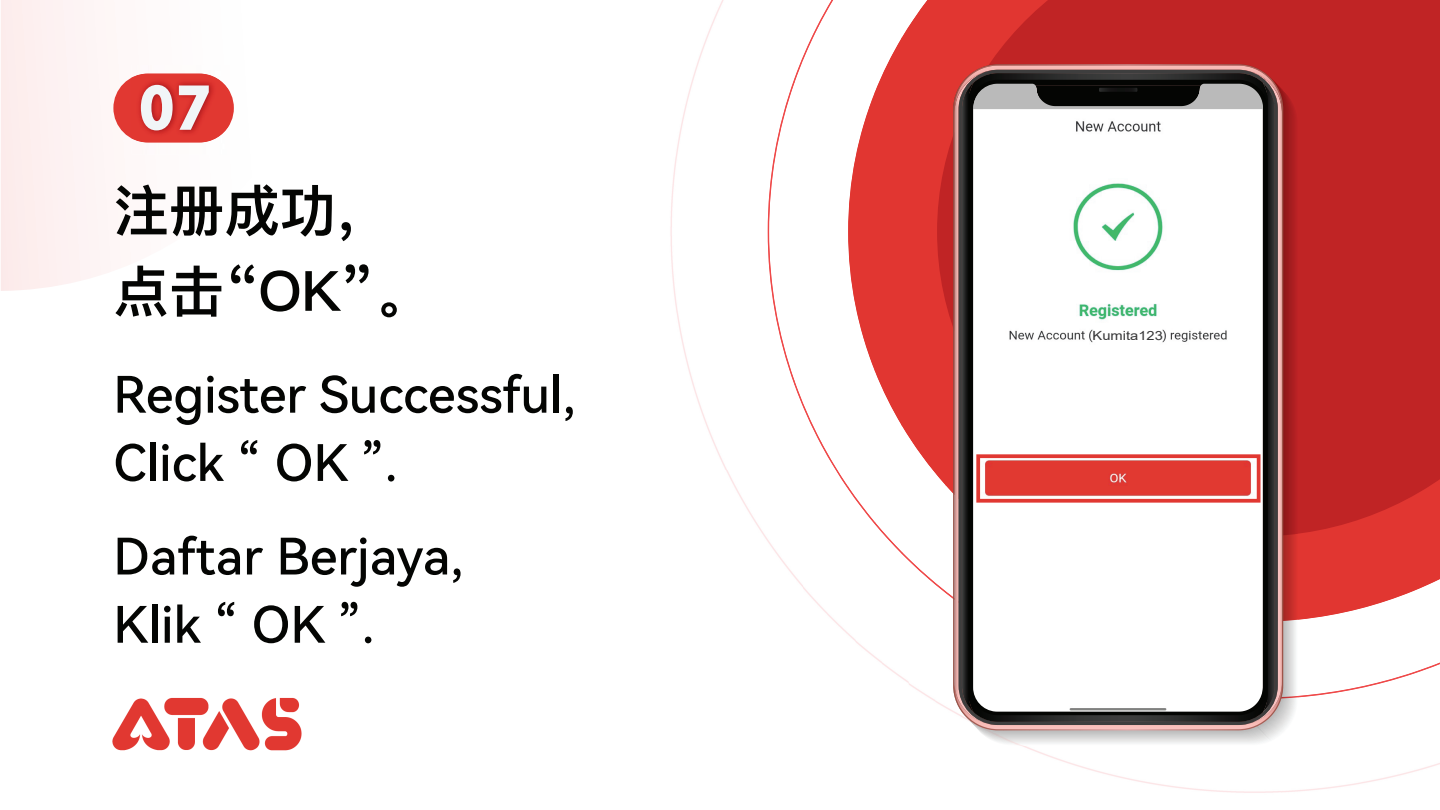
<style>
.page{position:relative;width:1440px;height:810px;background:#fff}
.page>*{position:absolute;margin:0;border:0;box-sizing:border-box;transform-origin:0 0}
.t1{font:800 55.5px/80.4px "Ping Fang SC";color:#040503}
.t2{font:50.25px/68.2px "Harmony OS Sans SC Medium";color:#040503}
.t3{font:12.6px "Arial";color:#363637;scale:1.17 1}
</style>
<div class="page">
<svg style="left:1px;top:0;width:233px;height:291px"></svg>
<img style="left:670px;top:0;width:132px;height:586px">
<img style="left:856px;top:641px;width:26px;height:22px">
<img style="left:882px;top:662px;width:27px;height:22px">
<img style="left:909px;top:683px;width:26px;height:18px">
<img style="left:1281px;top:697px;width:80px;height:96px">
<img style="left:1022px;top:746px;width:259px;height:47px">
<img style="left:902px;top:0;width:35px;height:81px">
<img style="left:875px;top:37px;width:27px;height:389px">
<img style="left:848px;top:92px;width:27px;height:279px">
<div style="left:902px;top:81px;width:35px;height:394px;background:#e13631"></div>
<img style="left:1413px;top:537px;width:27px;height:54px">
<img style="left:1360px;top:537px;width:53px;height:72px">
<div style="left:1299px;top:537px;width:61px;height:83px;background:#e13631"></div>
<img style="left:817px;top:0;width:16px;height:27px">
<img style="left:794px;top:27px;width:25px;height:56px">
<img style="left:768px;top:78px;width:27px;height:307px">
<img style="left:794px;top:380px;width:28px;height:66px">
<img style="left:821px;top:442px;width:27px;height:47px">
<img style="left:848px;top:486px;width:27px;height:39px">
<img style="left:875px;top:522px;width:27px;height:32px">
<img style="left:902px;top:552px;width:27px;height:27px">
<img style="left:929px;top:577px;width:16px;height:16px">
<img style="left:1414px;top:663px;width:26px;height:11px">
<img style="left:1299px;top:672px;width:115px;height:25px">
<svg style="left:937px;top:0;width:503px;height:537px;background:#c32727"></svg>
<img style="left:112px;top:697px;width:190px;height:54px">
<img style="left:978px;top:730px;width:279px;height:1px">
<div style="left:113px;top:74px;width:121px;height:68px;background:#e13832;border-radius:34px"></div>
<img style="left:132px;top:65px;width:97px;height:89px">
<img style="left:132px;top:74px;width:97px;height:68px">
<svg style="left:138px;top:82px;width:73px;height:51px"></svg>
<svg style="left:945px;top:66px;width:354px;height:663px"></svg>
<div style="left:976px;top:454px;width:285px;height:49px;border:4px solid #e13832"></div>
<div style="left:1094px;top:328px;width:67px;height:13px;background:#fff"></div>
<p class="t1" style="left:113px;top:172px;width:319px">注册成功，点击“OK”。</p>
<p class="t2" style="left:113px;top:359px;width:463px">Register Successful,<br>Click “ OK ”.</p>
<p class="t2" style="left:113px;top:521px;width:351px">Daftar Berjaya,<br>Klik “ OK ”.</p>
<p class="t3" style="left:1093px;top:327px;width:62px">Kumita123</p>
</div>
